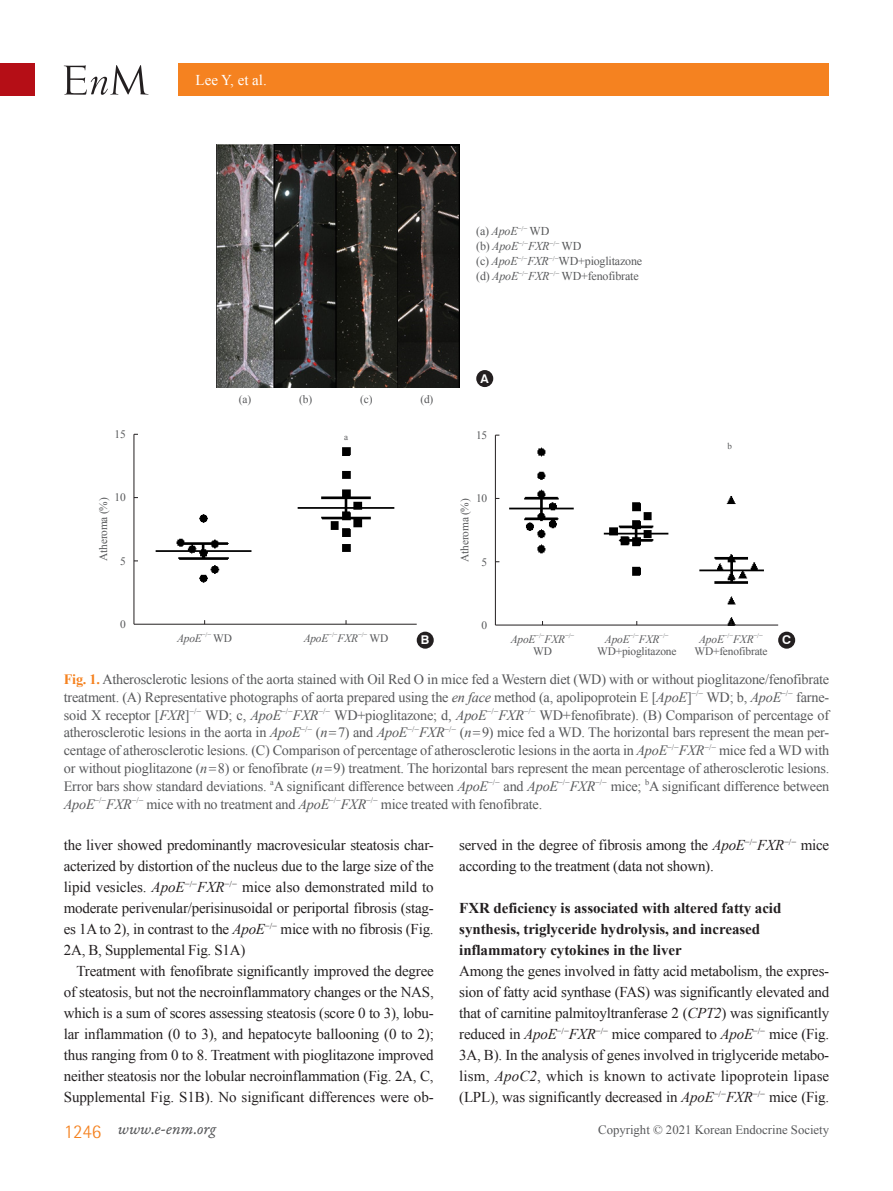
<style>
.page{position:relative;width:893px;height:1191px;background:#fff}
.page>*{position:absolute;margin:0;border:0;box-sizing:border-box;transform-origin:0 0}
.t1{font:16.5px "Garamond Premr Pro It Capt";color:#57585a}
.본문_0{font:15px/21px "Times New Roman";letter-spacing:-.015em;color:#231f20;text-align:justify}
.본문{font:15px/21px "Times New Roman";letter-spacing:-.015em;color:#231f20;text-align:justify}
.소제목2{font:700 15px/21px "Times New Roman";letter-spacing:-.005em;color:#231f20}
.t2{font:15px "Times New Roman";color:#fff}
.표그림제목{font:14.25px/17.9px "Times New Roman";letter-spacing:-.015em;color:#57585a;text-align:justify}
.t3{font:12.75px "Times New Roman";color:#57585a}
.t4{font:700 12.15px "Swiss 721 BT";color:#fff}
.그림지문{font:12px "Times New Roman";letter-spacing:-.015em;color:#57585a}
.그림지문-2{font:italic 12px "Times New Roman";letter-spacing:-.015em;color:#57585a}
.그림지문-3{font:11.4px/12.9px "Times New Roman";letter-spacing:-.015em;color:#57585a;text-align:center}
.그림지문-4{font:italic 11.4px/12.9px "Times New Roman";letter-spacing:-.015em;color:#57585a;text-align:center}
.그림지문-5{font:9px "Times New Roman";color:#57585a}
.s1{font-style:italic}
.s2{font-style:normal}
.s3{font-weight:700;color:#f58220}
.s4{font-family:"Dotum"}
.s5{font-family:"Rotis Semi Sans Std";font-weight:300;font-size:19.5px;color:#f58220}
</style>
<div class="page">
<div style="left:0;top:64px;width:34px;height:32px;background:#b50e16"></div>
<div style="left:179px;top:64px;width:650px;height:32px;background:#f58220"></div>
<svg style="left:64px;top:65px;width:85px;height:30px"></svg>
<img style="left:135px;top:447px;width:282px;height:177px">
<img style="left:496px;top:435px;width:268px;height:189px">
<img style="left:217px;top:145px;width:242px;height:242px">
<hr style="left:134px;top:434px;width:1px;height:190px;background:#231f20">
<hr style="left:495px;top:435px;width:1px;height:190px;background:#231f20">
<hr style="left:134px;top:624px;width:283px;height:1px;background:#231f20">
<hr style="left:495px;top:624px;width:283px;height:1px;background:#231f20">
<div style="left:417px;top:631px;width:17px;height:17px;background:#231f20;border-radius:50%"></div>
<div style="left:778px;top:631px;width:17px;height:17px;background:#231f20;border-radius:50%"></div>
<div style="left:476px;top:370px;width:17px;height:17px;background:#231f20;border-radius:50%"></div>
<p class="그림지문-3" style="left:115px;top:427px;width:13px">15</p>
<p class="t2" style="left:196px;top:70px;width:73px">Lee Y, et al.</p>
<p class="그림지문-3" style="left:239px;top:392px;width:14px">(a)</p>
<p class="그림지문-3" style="left:299px;top:392px;width:14px">(b)</p>
<p class="그림지문-3" style="left:360px;top:392px;width:14px">(c)</p>
<p class="그림지문-3" style="left:420px;top:392px;width:14px">(d)</p>
<p class="그림지문-5" style="left:344px;top:431px;width:5px">a</p>
<p class="그림지문" style="left:476px;top:223px;width:75px">(a) <span class="s1">ApoE</span><sup>−/−</sup> WD</p>
<p class="그림지문-2" style="left:476px;top:238px;width:107px"><span class="s2">(b)</span> ApoE<sup>−/−</sup>FXR<sup>−/−</sup> <span class="s2">WD</span></p>
<p class="그림지문" style="left:476px;top:253px;width:167px">(c) <span class="s1">ApoE</span><sup>−/−</sup><span class="s1">FXR</span><sup>−/−</sup>WD+pioglitazone</p>
<p class="그림지문" style="left:476px;top:268px;width:164px">(d) <span class="s1">ApoE</span><sup>−/−</sup><span class="s1">FXR</span><sup>−/−</sup> WD+fenofibrate</p>
<p class="t4" style="left:481px;top:371px;width:10px">A</p>
<p class="그림지문-3" style="left:476px;top:428px;width:13px">15</p>
<p class="그림지문-3" style="left:115px;top:491px;width:13px">10</p>
<p class="그림지문-3" style="left:476px;top:491px;width:13px">10</p>
<p class="그림지문-3" style="left:97px;top:561px;width:65px;rotate:-90deg">Atheroma (%)</p>
<p class="그림지문-3" style="left:458px;top:562px;width:65px;rotate:-90deg">Atheroma (%)</p>
<p class="그림지문-3" style="left:120px;top:554px;width:7px">5</p>
<p class="그림지문-3" style="left:482px;top:555px;width:7px">5</p>
<p class="그림지문-3" style="left:120px;top:618px;width:7px">0</p>
<p class="그림지문-3" style="left:482px;top:619px;width:7px">0</p>
<p class="그림지문-5" style="left:727px;top:439px;width:6px">b</p>
<p class="그림지문-4" style="left:177px;top:631px;width:56px">ApoE<sup>−/−</sup> <span class="s2">WD</span></p>
<p class="그림지문-4" style="left:511px;top:632px;width:65px">ApoE<sup>−/−</sup>FXR<sup>−/−<br></sup><span class="s2">WD</span></p>
<p class="그림지문-3" style="left:597px;top:632px;width:81px"><span class="s1">ApoE</span><sup>−/−</sup><span class="s1">FXR</span><sup>−/−<br></sup>WD+pioglitazone</p>
<p class="그림지문-3" style="left:694px;top:632px;width:75px"><span class="s1">ApoE</span><sup>−/−</sup><span class="s1">FXR</span><sup>−/−<br></sup>WD+fenofibrate</p>
<p class="그림지문-4" style="left:304px;top:631px;width:86px">ApoE<sup>−/−</sup>FXR<sup>−/−</sup> <span class="s2">WD</span></p>
<p class="t4" style="left:421px;top:632px;width:10px">B</p>
<p class="t4" style="left:782px;top:632px;width:10px">C</p>
<p class="표그림제목" style="left:64px;top:670px;width:767px"><span class="s3">Fig. 1.</span> Atherosclerotic lesions of the aorta stained with Oil Red O in mice fed a Western diet (WD) with or without pioglitazone/fenofibrate treatment. (A) Representative photographs of aorta prepared using the <span class="s1">en face</span> method (a, apolipoprotein E [<span class="s1">ApoE</span>]<sup>−/−</sup> WD; b, <span class="s1">ApoE</span><sup>−/−</sup> farne&shy;soid X receptor [<span class="s1">FXR</span>]<sup>−/−</sup> WD; c, <span class="s1">ApoE</span><sup>−/−</sup><span class="s1">FXR</span><sup>−/−</sup> WD+pioglitazone; d, <span class="s1">ApoE</span><sup>−/−</sup><span class="s1">FXR</span><sup>−/−</sup> WD+fenofibrate). (B) Comparison of percentage of atherosclerotic lesions in the aorta in <span class="s1">ApoE</span><sup>−/−</sup> (<span class="s1">n</span><span class="s4">=</span>7) and <span class="s1">ApoE</span><sup>−/−</sup><span class="s1">FXR</span><sup>−/−</sup> (<span class="s1">n</span><span class="s4">=</span>9) mice fed a WD. The horizontal bars represent the mean per&shy;centage of atherosclerotic lesions. (C) Comparison of percentage of atherosclerotic lesions in the aorta in <span class="s1">ApoE</span><sup>−/−</sup><span class="s1">FXR</span><sup>−/−</sup> mice fed a WD with or without pioglitazone (<span class="s1">n</span><span class="s4">=</span>8) or fenofibrate (<span class="s1">n</span><span class="s4">=</span>9) treatment. The horizontal bars represent the mean percentage of atherosclerotic lesions.<br>Error bars show standard deviations. <sup>a</sup>A significant difference between <span class="s1">ApoE</span><sup>−/−</sup> and <span class="s1">ApoE</span><sup>−/−</sup><span class="s1">FXR</span><sup>−/−</sup> mice; <sup>b</sup>A significant difference between <span class="s1">ApoE</span><sup>−/−</sup><span class="s1">FXR</span><sup>−/−</sup> mice with no treatment and <span class="s1">ApoE</span><sup>−/−</sup><span class="s1">FXR</span><sup>−/−</sup> mice treated with fenofibrate.</p>
<p class="본문_0" style="left:64px;top:834px;width:372px">the liver showed predominantly macrovesicular steatosis char&shy;acterized by distortion of the nucleus due to the large size of the lipid vesicles. <span class="s1">ApoE</span><sup>−/−</sup><span class="s1">FXR</span><sup>−/−</sup> mice also demonstrated mild to moderate perivenular/perisinusoidal or periportal fibrosis (stag&shy;es 1A to 2), in contrast to the <span class="s1">ApoE</span><sup>−/−</sup> mice with no fibrosis (Fig.<br>2A, B, Supplemental Fig. S1A)</p>
<p class="본문" style="left:64px;top:960px;width:372px;text-indent:13px">Treatment with fenofibrate significantly improved the degree of steatosis, but not the necroinflammatory changes or the NAS, which is a sum of scores assessing steatosis (score 0 to 3), lobu&shy;lar inflammation (0 to 3), and hepatocyte ballooning (0 to 2); thus ranging from 0 to 8. Treatment with pioglitazone improved neither steatosis nor the lobular necroinflammation (Fig. 2A, C, Supplemental Fig. S1B). No significant differences were ob-</p>
<p class="본문" style="left:459px;top:834px;width:371px">served in the degree of fibrosis among the <span class="s1">ApoE</span><sup>−/−</sup><span class="s1">FXR</span><sup>−/−</sup> mice according to the treatment (data not shown).</p>
<p class="소제목2" style="left:459px;top:897px;width:324px">FXR deficiency is associated with altered fatty acid synthesis, triglyceride hydrolysis, and increased inflammatory cytokines in the liver</p>
<p class="본문_0" style="left:459px;top:960px;width:372px">Among the genes involved in fatty acid metabolism, the expres&shy;sion of fatty acid synthase (FAS) was significantly elevated and that of carnitine palmitoyltranferase 2 (<span class="s1">CPT2</span>) was significantly reduced in <span class="s1">ApoE</span><sup>−/−</sup><span class="s1">FXR</span><sup>−/−</sup> mice compared to <span class="s1">ApoE</span><sup>−/−</sup> mice (Fig.<br>3A, B). In the analysis of genes involved in triglyceride metabo&shy;lism, <span class="s1">ApoC2</span>, which is known to activate lipoprotein lipase (LPL), was significantly decreased in <span class="s1">ApoE</span><sup>−/−</sup><span class="s1">FXR</span><sup>−/−</sup> mice (Fig.</p>
<p class="t1" style="left:64px;top:1118px;width:154px"><span class="s5">1246</span> www.e-enm.org</p>
<p class="t3" style="left:598px;top:1120px;width:233px">Copyright © 2021 Korean Endocrine Society</p>
</div>
